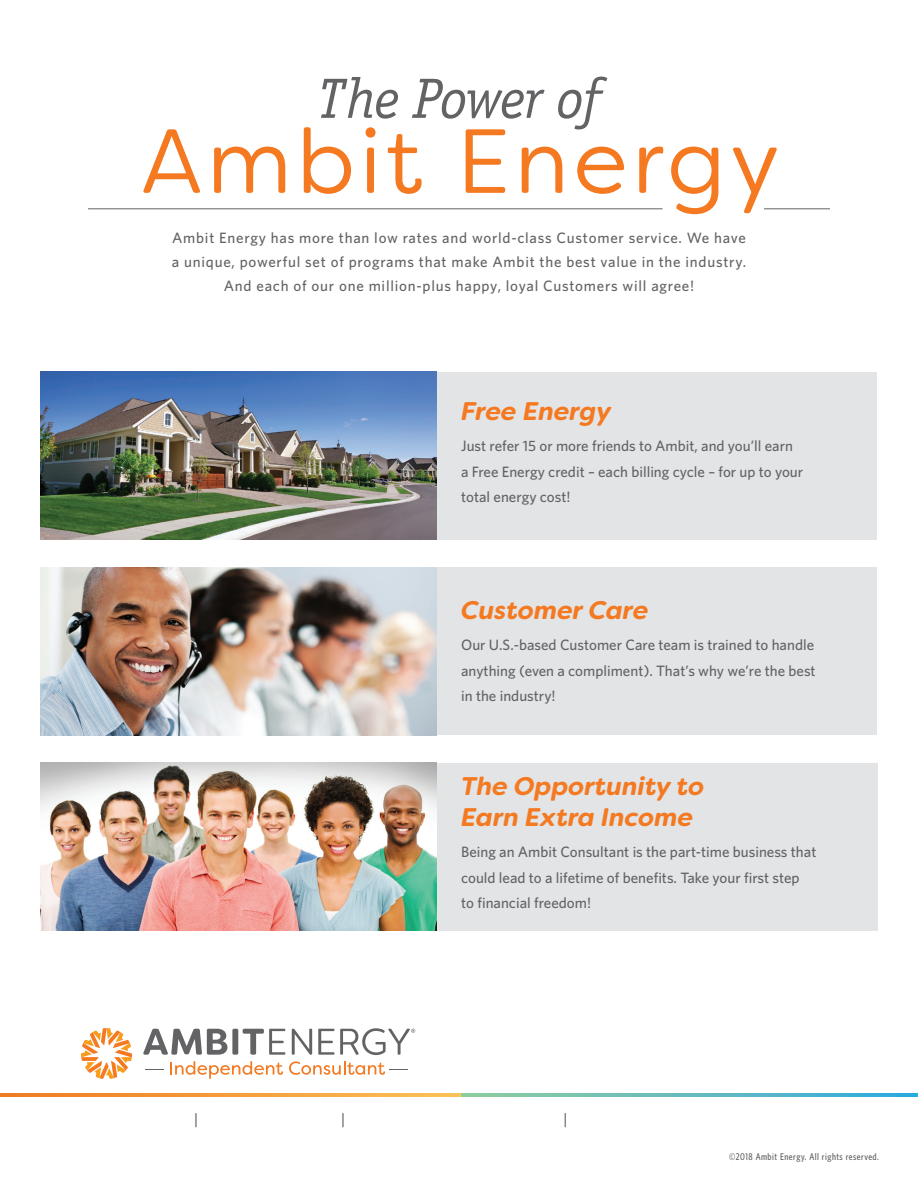
<style>
.page{position:relative;width:918px;height:1188px;background:#fff}
.page>*{position:absolute;margin:0;border:0;box-sizing:border-box;transform-origin:0 0}
.t1{font:90.75px "Energy Soft";letter-spacing:.05em;color:#f47921}
.t2{font:italic 57px "AT Officina Serif";letter-spacing:-.03em;color:#636366}
.t3{font:italic 700 25.5px/30.6px "Energy Soft";color:#f47921}
.t4{font:500 15px/25.5px "Whitney";color:#636366}
.t5{font:500 15px/24px "Whitney";letter-spacing:.05em;color:#636366;text-align:center}
.t6{font:14.25px "Energy";color:#636366}
.t7{font:500 9.75px "Whitney Condensed";letter-spacing:.05em;color:#636366}
</style>
<div class="page">
<div style="left:264px;top:763px;width:614px;height:168px;background:#e3e4e6"></div>
<img style="left:40px;top:763px;width:396px;height:167px">
<div style="left:40px;top:372px;width:838px;height:167px;background:#e3e4e6"></div>
<div style="left:40px;top:567px;width:838px;height:168px;background:#e3e4e6"></div>
<img style="left:40px;top:372px;width:396px;height:167px">
<img style="left:40px;top:567px;width:396px;height:168px">
<hr style="left:88px;top:208px;width:575px;height:1px;background:#636366">
<hr style="left:764px;top:208px;width:66px;height:1px;background:#636366">
<svg style="left:461px;top:1093px;width:457px;height:3px"></svg>
<svg style="left:0;top:1093px;width:461px;height:3px"></svg>
<svg style="left:81px;top:1028px;width:51px;height:51px"></svg>
<svg style="left:143px;top:1029px;width:84px;height:26px"></svg>
<div style="left:232px;top:1029px;width:6px;height:26px;background:#636366;border-radius:2px"></div>
<svg style="left:243px;top:1029px;width:42px;height:26px"></svg>
<svg style="left:292px;top:1029px;width:20px;height:26px"></svg>
<svg style="left:318px;top:1029px;width:16px;height:26px"></svg>
<svg style="left:340px;top:1028px;width:75px;height:27px"></svg>
<svg style="left:170px;top:1061px;width:113px;height:18px"></svg>
<svg style="left:289px;top:1061px;width:119px;height:14px"></svg>
<h2 class="t2" style="left:318px;top:66px;width:283px">The Power of</h2>
<h1 class="t1" style="left:141px;top:104px;width:640px">Ambit Energy</h1>
<p class="t5" style="left:172px;top:225px;width:576px">Ambit Energy has more than low rates and world-class Customer service. We have a unique, powerful set of programs that make Ambit the best value in the industry.<br>And each of our one million-plus happy, loyal Customers will agree!</p>
<h3 class="t3" style="left:461px;top:396px;width:152px">Free Energy</h3>
<p class="t4" style="left:461px;top:433px;width:344px">Just refer 15 or more friends to Ambit, and you’ll earn a Free Energy credit – each billing cycle – for up to your total energy cost!</p>
<h3 class="t3" style="left:461px;top:594px;width:189px">Customer Care</h3>
<p class="t4" style="left:461px;top:632px;width:356px;text-align:justify">Our U.S.-based Customer Care team is trained to handle anything (even a compliment). That’s why we’re the best in the industry!</p>
<h3 class="t3" style="left:461px;top:771px;width:245px">The Opportunity to<br>Earn Extra Income</h3>
<p class="t4" style="left:461px;top:839px;width:357px">Being an Ambit Consultant is the part-time business that could lead to a lifetime of benefits. Take your first step<br>to financial freedom!</p>
<p class="t6" style="left:195px;top:1109px;width:5px">|</p>
<p class="t6" style="left:342px;top:1109px;width:5px">|</p>
<p class="t6" style="left:564px;top:1109px;width:5px">|</p>
<p class="t7" style="left:729px;top:1150px;width:151px">©2018 Ambit Energy. All rights reserved.</p>
</div>
